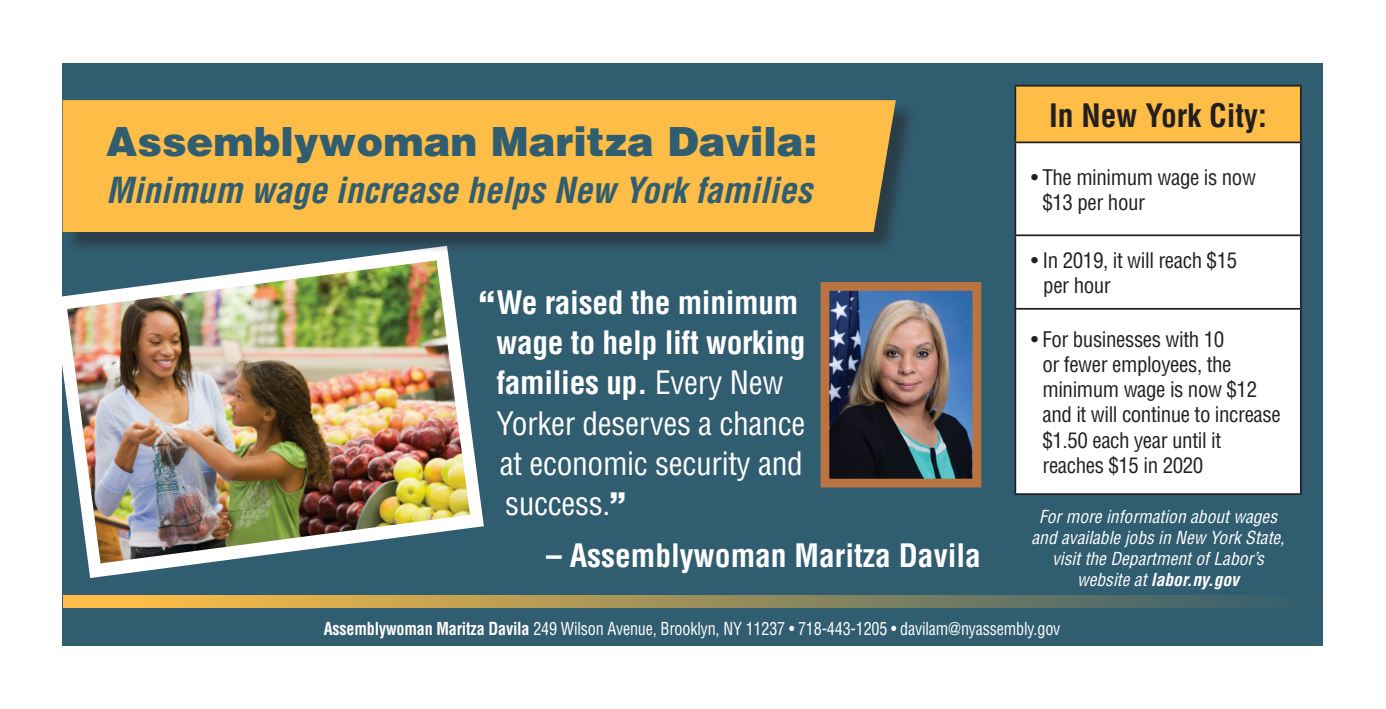
<style>
.page{position:relative;width:1386px;height:709px;background:#fff}
.page>*{position:absolute;margin:0;border:0;box-sizing:border-box;transform-origin:0 0}
.t1{font:900 40.25px "Helvetica";color:#315d70}
.t2{font:italic 700 condensed 35px "Helvetica";color:#315d70}
.t3{font:condensed 31.5px/40.2px "Helvetica";letter-spacing:-.01em;color:#fff}
.t4{font:700 condensed 31.5px "Helvetica";color:#fff}
.t5{font:700 condensed 31.5px "Helvetica";color:#231f20}
.t6{font:condensed 21px/25.2px "Helvetica";letter-spacing:-.02em;color:#231f20}
.t7{font:italic condensed 17.5px/21px "Helvetica";color:#fff;text-align:center}
.t8{font:condensed 17.5px "Helvetica";letter-spacing:-.01em;color:#fff;scale:.92 1}
.s1{font-weight:900;font-stretch:normal}
.s2{font-weight:700}
</style>
<div class="page">
<div style="left:63px;top:63px;width:1260px;height:583px;background:#315d70"></div>
<img style="left:62px;top:239px;width:422px;height:346px">
<div style="left:1015px;top:86px;width:286px;height:56px;background:#fdbd46"></div>
<div style="left:1016px;top:143px;width:284px;height:350px;background:#fff"></div>
<hr style="left:1014px;top:85px;width:288px;height:2px;background:#231f20">
<hr style="left:1014px;top:87px;width:2px;height:54px;background:#231f20">
<hr style="left:1300px;top:87px;width:2px;height:54px;background:#231f20">
<hr style="left:1014px;top:141px;width:288px;height:2px;background:#231f20">
<hr style="left:1014px;top:143px;width:2px;height:91px;background:#231f20">
<hr style="left:1300px;top:143px;width:2px;height:91px;background:#231f20">
<hr style="left:1014px;top:234px;width:288px;height:2px;background:#231f20">
<hr style="left:1014px;top:236px;width:2px;height:72px;background:#231f20">
<hr style="left:1300px;top:236px;width:2px;height:72px;background:#231f20">
<hr style="left:1014px;top:308px;width:288px;height:2px;background:#231f20">
<hr style="left:1014px;top:310px;width:2px;height:183px;background:#231f20">
<hr style="left:1300px;top:310px;width:2px;height:183px;background:#231f20">
<hr style="left:1014px;top:493px;width:288px;height:2px;background:#231f20">
<svg style="left:63px;top:596px;width:1194px;height:12px;background:#a29158"></svg>
<div style="left:65px;top:103px;width:852px;height:151px;background:#231f20;opacity:.5"></div>
<div style="left:63px;top:100px;width:833px;height:132px;background:#fdbd46"></div>
<img style="left:831px;top:292px;width:140px;height:185px">
<div style="left:821px;top:282px;width:160px;height:205px;border:9px solid #ba7442"></div>
<h1 class="t1" style="left:106px;top:115px;width:713px">Assemblywoman Maritza Davila:</h1>
<h2 class="t2" style="left:106px;top:168px;width:707px">Minimum wage increase helps New York families</h2>
<h3 class="t3" style="left:496px;top:282px;width:311px;text-indent:-18px"><span class="s1">“</span><span class="s2">We raised the minimum wage to help lift working families up.</span> Every New<br>Yorker deserves a chance at economic security and success.<span class="s1">”</span></h3>
<h3 class="t4" style="left:546px;top:536px;width:436px">– Assemblywoman Maritza Davila</h3>
<h3 class="t5" style="left:1049px;top:95px;width:219px">In New York City:</h3>
<p class="t6" style="left:1042px;top:164px;width:215px;text-indent:-11px">• The minimum wage is now $13 per hour</p>
<p class="t6" style="left:1043px;top:247px;width:195px;text-indent:-12px">• In 2019, it will reach $15 per hour</p>
<p class="t6" style="left:1042px;top:326px;width:240px;text-indent:-11px">• For businesses with 10<br>or fewer employees, the minimum wage is now $12 and it will continue to increase $1.50 each year until it reaches $15 in 2020</p>
<p class="t7" style="left:1032px;top:506px;width:255px">For more information about wages and available jobs in New York State, visit the Department of Labor’s website at <span class="s2">labor.ny.gov</span></p>
<p class="t8" style="left:324px;top:618px;width:802px"><span class="s2">Assemblywoman Maritza Davila</span> 249 Wilson Avenue, Brooklyn, NY 11237 • 718-443-1205 • davilam@nyassembly.gov</p>
</div>
